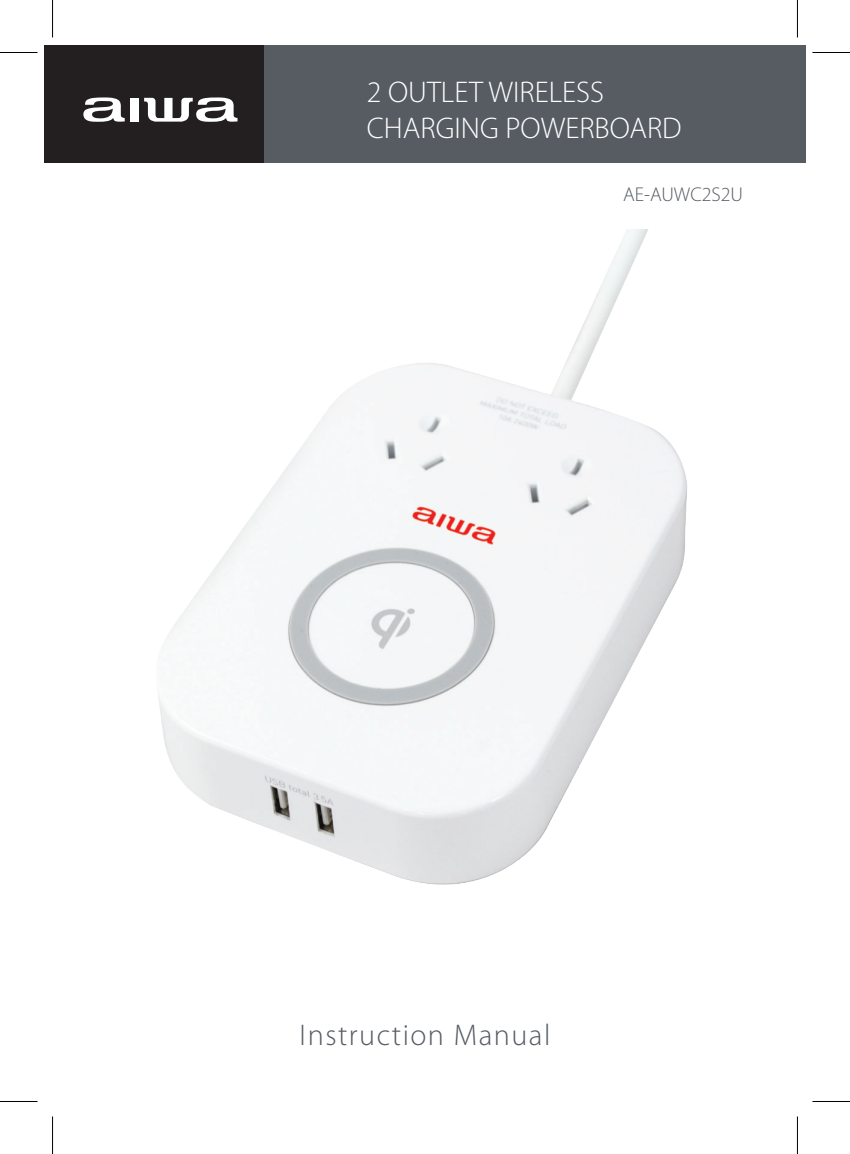
<style>
.page{position:relative;width:850px;height:1154px;background:#fff}
.page>*{position:absolute;margin:0;border:0;box-sizing:border-box;transform-origin:0 0}
.t1{font:300 30px "Myriad Pro";color:#fff}
.t2{font:300 30px "Myriad Pro";letter-spacing:.05em;color:#575c63}
.t3{font:300 20px "Myriad Pro";color:#575c63}
</style>
<div class="page">
<img style="left:158px;top:230px;width:529px;height:655px">
<div style="left:262px;top:45px;width:542px;height:118px;background:#575c63"></div>
<div style="left:45px;top:45px;width:219px;height:118px;background:#231f20"></div>
<svg style="left:83px;top:97px;width:42px;height:25px"></svg>
<div style="left:130px;top:98px;width:8px;height:24px;background:#fff"></div>
<svg style="left:144px;top:97px;width:93px;height:25px"></svg>
<hr style="left:0;top:52px;width:38px;height:1px;background:#000">
<hr style="left:812px;top:52px;width:37px;height:1px;background:#000">
<hr style="left:0;top:1101px;width:38px;height:1px;background:#000">
<hr style="left:812px;top:1101px;width:37px;height:1px;background:#000">
<hr style="left:52px;top:0;width:1px;height:38px;background:#000">
<hr style="left:52px;top:1116px;width:1px;height:38px;background:#000">
<hr style="left:796px;top:0;width:1px;height:38px;background:#000">
<hr style="left:796px;top:1116px;width:1px;height:38px;background:#000">
<p class="t1" style="left:366px;top:75px;width:238px">2 OUTLET WIRELESS</p>
<p class="t1" style="left:366px;top:111px;width:316px">CHARGING POWERBOARD</p>
<p class="t3" style="left:622px;top:183px;width:121px">AE-AUWC2S2U</p>
<p class="t2" style="left:299px;top:1019px;width:252px">Instruction Manual</p>
</div>
